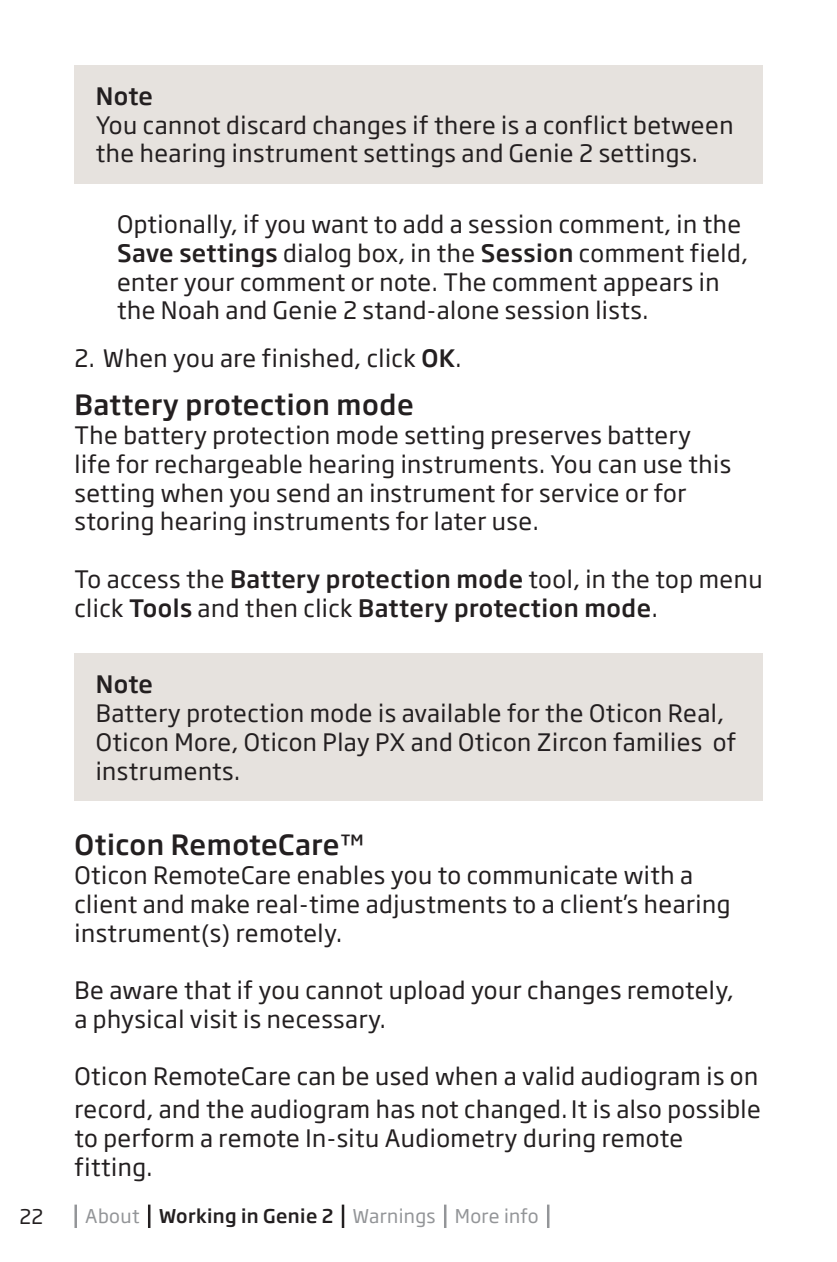
<style>
.page{position:relative;width:837px;height:1262px;background:#fff}
.page>*{position:absolute;margin:0;border:0;box-sizing:border-box;transform-origin:0 0}
.t1{font:500 27.5px "Soho Gothic Pro";letter-spacing:.02em;color:#231f20}
.t2{font:23.75px/28.8px "Soho Gothic Pro";letter-spacing:.02em;color:#231f20}
.t3{font:500 23.75px/28.8px "Soho Gothic Pro";letter-spacing:.02em;color:#231f20}
.t4{font:20px "Soho Gothic Pro";color:#231f20}
.t5{font:500 18.75px "Soho Gothic Pro";letter-spacing:.02em;color:#231f20}
.t6{font:18.75px "Soho Gothic Pro";letter-spacing:.01em;color:#939598}
.s1{font-weight:500}
.s2{font-weight:400}
.s3{font-weight:400;color:#939598}
</style>
<div class="page">
<hr style="left:74px;top:1204px;width:3px;height:23px;background:#939598">
<hr style="left:148px;top:1204px;width:2px;height:23px;background:#231f20">
<hr style="left:341px;top:1204px;width:3px;height:23px;background:#231f20">
<hr style="left:444px;top:1204px;width:2px;height:23px;background:#939598">
<hr style="left:546px;top:1204px;width:3px;height:23px;background:#939598">
<div style="left:74px;top:65px;width:688px;height:118px;background:#e6e2de"></div>
<div style="left:74px;top:653px;width:688px;height:148px;background:#e6e2de"></div>
<p class="t3" style="left:96px;top:80px;width:59px">Note</p>
<p class="t2" style="left:96px;top:109px;width:639px">You cannot discard changes if there is a conflict between the hearing instrument settings and Genie 2 settings.</p>
<p class="t2" style="left:117px;top:209px;width:632px">Optionally, if you want to add a session comment, in the <span class="s1">Save settings</span> dialog box, in the <span class="s1">Session</span> comment field, enter your comment or note. The comment appears in the Noah and Genie 2 stand-alone session lists.</p>
<p class="t2" style="left:74px;top:343px;width:388px">2. When you are finished, click <span class="s1">OK</span>.</p>
<p class="t1" style="left:74px;top:383px;width:340px">Battery protection mode</p>
<p class="t2" style="left:74px;top:419px;width:658px">The battery protection mode setting preserves battery life for rechargeable hearing instruments. You can use this setting when you send an instrument for service or for storing hearing instruments for later use.</p>
<p class="t3" style="left:74px;top:563px;width:689px"><span class="s2">To access the</span> Battery protection mode <span class="s2">tool, in the top menu click</span> Tools <span class="s2">and then click</span> Battery protection mode<span class="s2">.</span></p>
<p class="t3" style="left:96px;top:668px;width:59px">Note</p>
<p class="t2" style="left:96px;top:697px;width:641px">Battery protection mode is available for the Oticon Real,<br>Oticon More, Oticon Play PX and Oticon Zircon families of instruments.</p>
<p class="t1" style="left:74px;top:823px;width:291px">Oticon RemoteCare<span class="s2">™</span></p>
<p class="t2" style="left:74px;top:859px;width:657px">Oticon RemoteCare enables you to communicate with a client and make real-time adjustments to a client’s hearing instrument(s) remotely.</p>
<p class="t2" style="left:74px;top:974px;width:660px">Be aware that if you cannot upload your changes remotely, a physical visit is necessary.</p>
<p class="t2" style="left:74px;top:1059px;width:687px;line-height:32.5px">Oticon RemoteCare can be used when a valid audiogram is on record, and the audiogram has not changed. It is also possible</p>
<p class="t2" style="left:74px;top:1122px;width:610px">to perform a remote In-situ Audiometry during remote fitting.</p>
<p class="t4" style="left:20px;top:1201px;width:25px">22</p>
<p class="t6" style="left:454px;top:1201px;width:85px">More info</p>
<p class="t5" style="left:85px;top:1201px;width:352px"><span class="s3">About</span> Working in Genie 2 <span class="s3">Warnings</span></p>
</div>
